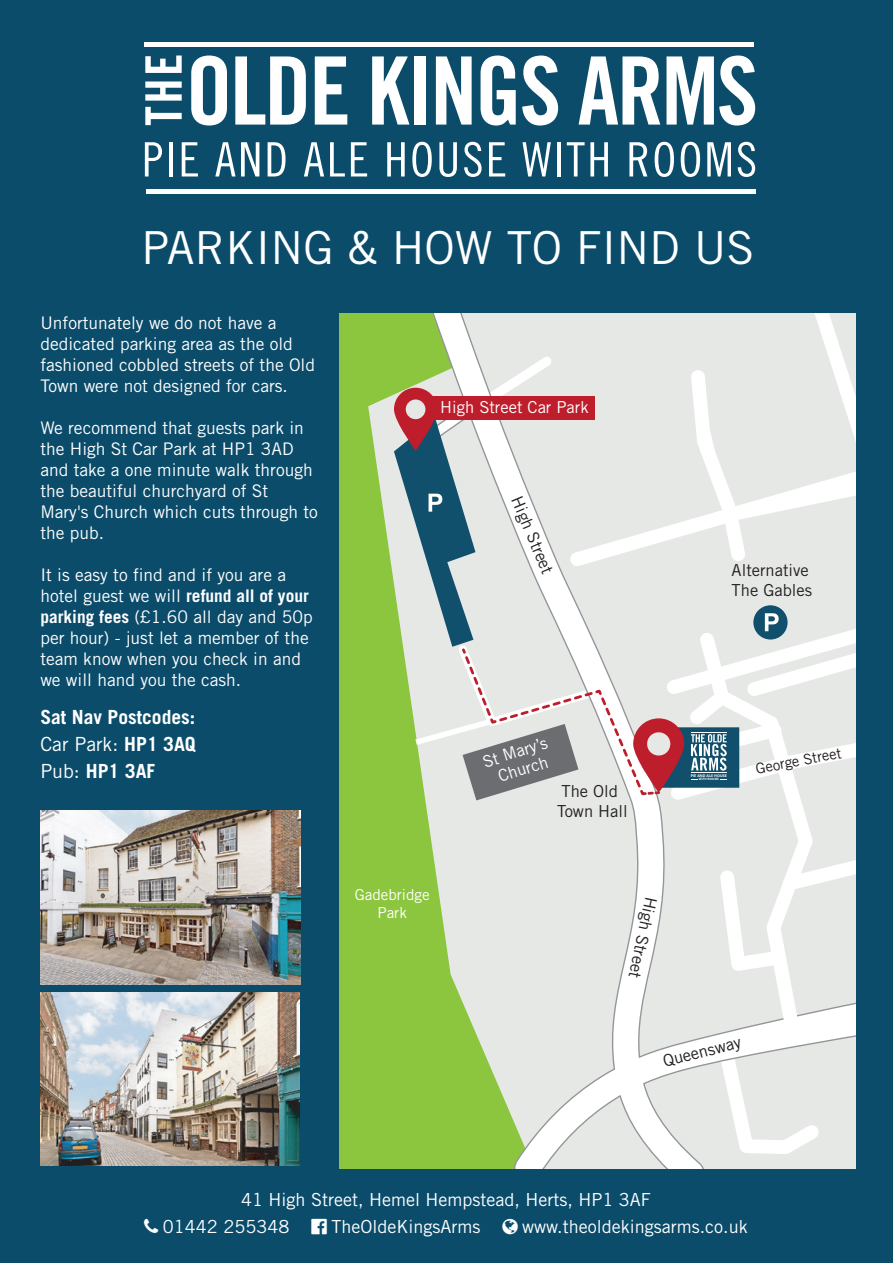
<style>
.page{position:relative;width:893px;height:1263px;background:#0b4c6b}
.page>*{position:absolute;margin:0;border:0;box-sizing:border-box;transform-origin:0 0}
.t1{font:45.45px "Trade Gothic";color:#fff}
.t2{font:700 19.5px/27px "Trade Gothic";color:#fff;text-align:justify}
.t3{font:18px/27px "Trade Gothic";color:#fff}
.t4{font:17.4px/21px "Trade Gothic";color:#fff}
.t5{font:16.5px/19.8px "Trade Gothic";color:#231f20}
.t6{font:16.5px/18.6px "Trade Gothic";color:#fff;text-align:center}
.t7{font:15.15px/18.1px "Trade Gothic";color:#fff;text-align:center}
.t8{font:14.7px "Trade Gothic";color:#231f20}
.t9{font:700 3.75px "Open Sans";color:#fff}
.t10{font:700 3px "Open Sans";color:#fff}
.s1{font-weight:700}
.s2{font-weight:400}
</style>
<div class="page">
<div style="left:145px;top:42px;width:609px;height:5px;background:#fff"></div>
<hr style="left:146px;top:190px;width:609px;height:4px;background:#fff">
<svg style="left:145px;top:107px;width:37px;height:18px"></svg>
<svg style="left:145px;top:81px;width:37px;height:20px"></svg>
<svg style="left:145px;top:56px;width:37px;height:17px"></svg>
<svg style="left:145px;top:142px;width:17px;height:34px"></svg>
<hr style="left:169px;top:142px;width:4px;height:34px;background:#fff">
<svg style="left:182px;top:142px;width:16px;height:34px"></svg>
<svg style="left:215px;top:142px;width:44px;height:34px"></svg>
<svg style="left:268px;top:142px;width:18px;height:34px"></svg>
<svg style="left:304px;top:142px;width:20px;height:34px"></svg>
<svg style="left:330px;top:142px;width:15px;height:34px"></svg>
<svg style="left:351px;top:142px;width:16px;height:34px"></svg>
<svg style="left:387px;top:142px;width:18px;height:34px"></svg>
<svg style="left:412px;top:142px;width:20px;height:35px"></svg>
<svg style="left:439px;top:142px;width:18px;height:35px"></svg>
<svg style="left:464px;top:142px;width:18px;height:35px"></svg>
<svg style="left:489px;top:142px;width:16px;height:34px"></svg>
<svg style="left:522px;top:142px;width:29px;height:34px"></svg>
<hr style="left:557px;top:142px;width:4px;height:34px;background:#fff">
<svg style="left:567px;top:142px;width:41px;height:34px"></svg>
<svg style="left:629px;top:142px;width:18px;height:34px"></svg>
<svg style="left:655px;top:142px;width:19px;height:35px"></svg>
<svg style="left:681px;top:142px;width:19px;height:35px"></svg>
<svg style="left:707px;top:142px;width:24px;height:34px"></svg>
<svg style="left:738px;top:142px;width:17px;height:35px"></svg>
<svg style="left:191px;top:56px;width:36px;height:70px"></svg>
<svg style="left:235px;top:56px;width:71px;height:69px"></svg>
<svg style="left:315px;top:56px;width:32px;height:69px"></svg>
<svg style="left:372px;top:56px;width:37px;height:69px"></svg>
<div style="left:414px;top:56px;width:11px;height:69px;background:#fff"></div>
<svg style="left:436px;top:56px;width:36px;height:69px"></svg>
<svg style="left:481px;top:56px;width:35px;height:70px"></svg>
<svg style="left:522px;top:56px;width:36px;height:70px"></svg>
<svg style="left:579px;top:56px;width:81px;height:69px"></svg>
<svg style="left:666px;top:56px;width:89px;height:70px"></svg>
<img style="left:40px;top:811px;width:260px;height:173px">
<img style="left:40px;top:993px;width:260px;height:172px">
<div style="left:339px;top:314px;width:65px;height:854px;background:#8bc63e"></div>
<svg style="left:404px;top:314px;width:451px;height:854px;background:#d7e4c9"></svg>
<svg style="left:666px;top:566px;width:189px;height:465px;background:#eaecea"></svg>
<svg style="left:569px;top:314px;width:286px;height:252px;background:#e8eae8"></svg>
<svg style="left:394px;top:356px;width:345px;height:444px;background:#d1d4d1"></svg>
<div style="left:431px;top:396px;width:163px;height:23px;background:#be1d2c"></div>
<div style="left:753px;top:605px;width:35px;height:34px;background:#11506c;border-radius:50%"></div>
<svg style="left:765px;top:613px;width:14px;height:18px"></svg>
<h1 class="t1" style="left:142px;top:221px;width:614px">PARKING &amp; HOW TO FIND US</h1>
<p class="t4" style="left:40px;top:312px;width:276px">Unfortunately we do not have a dedicated parking area as the old fashioned cobbled streets of the Old<br>Town were not designed for cars.</p>
<p class="t4" style="left:40px;top:417px;width:279px">We recommend that guests park in the High St Car Park at HP1 3AD and take a one minute walk through the beautiful churchyard of St<br>Mary's Church which cuts through to the pub.</p>
<p class="t4" style="left:40px;top:564px;width:274px">It is easy to find and if you are a hotel guest we will <span class="s1">refund all of your parking fees</span> (£1.60 all day and 50p per hour) - just let a member of the team know when you check in and we will hand you the cash.</p>
<p class="t2" style="left:40px;top:703px;width:157px">Sat Nav Postcodes:<br><span class="s2">Car Park:</span> HP1 3AQ <span class="s2">Pub:</span> HP1 3AF</p>
<p class="t6" style="left:440px;top:398px;width:150px">High Street Car Park</p>
<p class="t5" style="left:525px;top:493px;width:84px;rotate:67deg">High Street</p>
<p class="t5" style="left:732px;top:560px;width:82px">Alternative<br>The Gables</p>
<p class="t7" style="left:355px;top:885px;width:77px">Gadebridge<br>Park</p>
<p class="t6" style="left:481px;top:752px;width:68px;rotate:-17deg">St Mary’s<br>Church</p>
<p class="t5" style="left:557px;top:781px;width:72px">The Old<br>Town Hall</p>
<p class="t9" style="left:691px;top:773px;width:38px">PIE AND ALE HOUSE</p>
<p class="t10" style="left:699px;top:777px;width:22px">WITH ROOMS</p>
<p class="t8" style="left:754px;top:760px;width:88px;rotate:-11deg">George Street</p>
<p class="t5" style="left:661px;top:899px;width:84px;rotate:102deg">High Street</p>
<p class="t5" style="left:661px;top:1052px;width:81px;rotate:-15deg">Queensway</p>
<p class="t3" style="left:163px;top:1185px;width:489px;text-indent:78px">41 High Street, Hemel Hempstead, Herts, HP1 3AF<br>01442 255348</p>
<p class="t3" style="left:331px;top:1212px;width:151px">TheOldeKingsArms</p>
<p class="t3" style="left:522px;top:1212px;width:227px">www.theoldekingsarms.co.uk</p>
</div>
